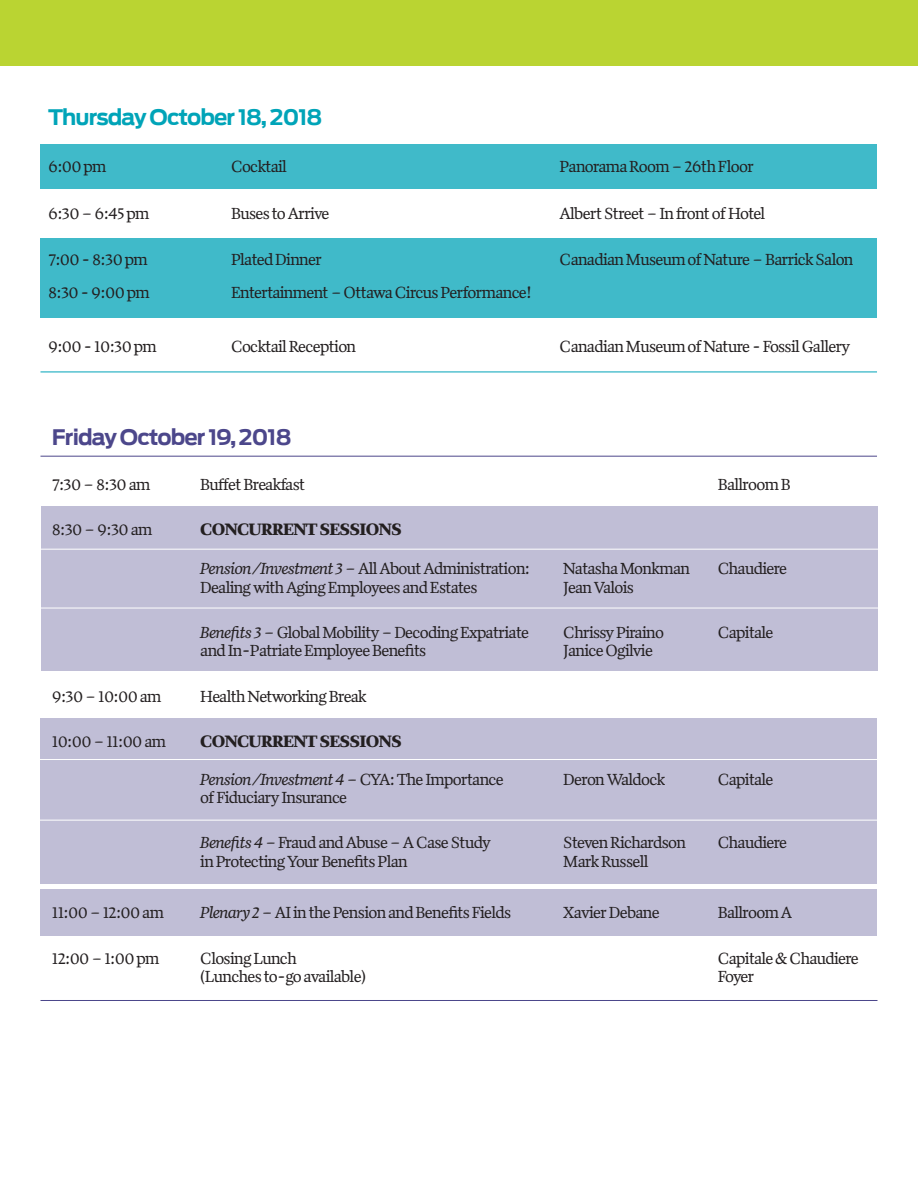
<style>
.page{position:relative;width:918px;height:1188px;background:#fff}
.page>*{position:absolute;margin:0;border:0;box-sizing:border-box;transform-origin:0 0}
.t1{font:700 21.45px "Antenna";letter-spacing:-.04em;color:#00a4b8}
.t2{font:700 21.45px "Antenna";letter-spacing:-.04em;color:#4c478b}
.t3{font:16.5px "Quiosco";letter-spacing:-.04em;color:#231f20}
.t4{font:italic 16.5px "Quiosco";letter-spacing:-.04em;color:#231f20}
.t5{font:700 16.5px "Quiosco";letter-spacing:-.04em;color:#231f20}
.s1{font-style:italic}
.s2{font-style:normal}
</style>
<div class="page">
<div style="left:40px;top:145px;width:838px;height:44px;background:#40bac9"></div>
<div style="left:40px;top:238px;width:838px;height:80px;background:#40bac9"></div>
<div style="left:41px;top:506px;width:837px;height:165px;background:#c0bed6"></div>
<div style="left:40px;top:718px;width:838px;height:165px;background:#c0bed6"></div>
<div style="left:40px;top:889px;width:838px;height:47px;background:#c0bed6"></div>
<div style="left:0;top:0;width:918px;height:65px;background:#bad432"></div>
<hr style="left:40px;top:456px;width:837px;height:1px;background:#4c478b">
<hr style="left:40px;top:372px;width:837px;height:1px;background:#00a4b8">
<hr style="left:40px;top:1000px;width:838px;height:1px;background:#4c478b">
<hr style="left:30px;top:549px;width:858px;height:1px;background:#fff">
<hr style="left:30px;top:759px;width:858px;height:1px;background:#fff">
<hr style="left:30px;top:608px;width:858px;height:1px;background:#fff">
<hr style="left:30px;top:820px;width:858px;height:1px;background:#fff">
<p class="t1" style="left:48px;top:104px;width:276px">Thursday October 18, 2018</p>
<p class="t3" style="left:48px;top:156px;width:60px">6:00 pm</p>
<p class="t3" style="left:231px;top:156px;width:57px">Cocktail</p>
<p class="t3" style="left:560px;top:156px;width:196px">Panorama Room – 26th Floor</p>
<p class="t3" style="left:48px;top:203px;width:103px">6:30 – 6:45 pm</p>
<p class="t3" style="left:231px;top:203px;width:100px">Buses to Arrive</p>
<p class="t3" style="left:560px;top:203px;width:207px">Albert Street – In front of Hotel</p>
<p class="t3" style="left:48px;top:249px;width:101px">7:00 - 8:30 pm</p>
<p class="t3" style="left:231px;top:249px;width:92px">Plated Dinner</p>
<p class="t3" style="left:560px;top:249px;width:295px">Canadian Museum of Nature – Barrick Salon</p>
<p class="t3" style="left:48px;top:282px;width:103px">8:30 - 9:00 pm</p>
<p class="t3" style="left:231px;top:282px;width:302px">Entertainment – Ottawa Circus Performance!</p>
<p class="t3" style="left:48px;top:335px;width:110px">9:00 - 10:30 pm</p>
<p class="t3" style="left:231px;top:335px;width:127px">Cocktail Reception</p>
<p class="t3" style="left:560px;top:335px;width:292px">Canadian Museum of Nature - Fossil Gallery</p>
<p class="t2" style="left:52px;top:424px;width:241px">Friday October 19, 2018</p>
<p class="t3" style="left:52px;top:474px;width:100px">7:30 – 8:30 am</p>
<p class="t3" style="left:200px;top:474px;width:107px">Buffet Breakfast</p>
<p class="t3" style="left:718px;top:474px;width:74px">Ballroom B</p>
<p class="t3" style="left:52px;top:519px;width:102px">8:30 – 9:30 am</p>
<p class="t5" style="left:200px;top:519px;width:203px">CONCURRENT SESSIONS</p>
<p class="t3" style="left:200px;top:557px;width:331px"><span class="s1">Pension/Investment 3 –</span> All About Administration:</p>
<p class="t3" style="left:563px;top:557px;width:128px">Natasha Monkman</p>
<p class="t3" style="left:718px;top:557px;width:71px">Chaudiere</p>
<p class="t3" style="left:200px;top:577px;width:279px">Dealing with Aging Employees and Estates</p>
<p class="t3" style="left:563px;top:577px;width:72px">Jean Valois</p>
<p class="t3" style="left:200px;top:622px;width:330px"><span class="s1">Benefits 3 –</span> Global Mobility – Decoding Expatriate</p>
<p class="t3" style="left:563px;top:622px;width:102px">Chrissy Piraino</p>
<p class="t3" style="left:718px;top:622px;width:57px">Capitale</p>
<p class="t3" style="left:200px;top:640px;width:228px">and In-Patriate Employee Benefits</p>
<p class="t3" style="left:563px;top:640px;width:91px">Janice Ogilvie</p>
<p class="t3" style="left:52px;top:685px;width:111px">9:30 – 10:00 am</p>
<p class="t3" style="left:200px;top:685px;width:168px">Health Networking Break</p>
<p class="t3" style="left:52px;top:731px;width:116px">10:00 – 11:00 am</p>
<p class="t5" style="left:200px;top:730px;width:203px">CONCURRENT SESSIONS</p>
<p class="t4" style="left:200px;top:769px;width:305px">Pension/Investment 4 – <span class="s2">CYA: The Importance</span></p>
<p class="t3" style="left:563px;top:769px;width:104px">Deron Waldock</p>
<p class="t3" style="left:718px;top:769px;width:57px">Capitale</p>
<p class="t3" style="left:200px;top:787px;width:148px">of Fiduciary Insurance</p>
<p class="t3" style="left:200px;top:832px;width:292px"><span class="s1">Benefits 4 –</span> Fraud and Abuse – A Case Study</p>
<p class="t3" style="left:563px;top:832px;width:124px">Steven Richardson</p>
<p class="t3" style="left:718px;top:832px;width:71px">Chaudiere</p>
<p class="t3" style="left:200px;top:850px;width:209px">in Protecting Your Benefits Plan</p>
<p class="t3" style="left:563px;top:850px;width:87px">Mark Russell</p>
<p class="t3" style="left:52px;top:902px;width:114px">11:00 – 12:00 am</p>
<p class="t3" style="left:200px;top:902px;width:313px"><span class="s1">Plenary 2 –</span> AI in the Pension and Benefits Fields</p>
<p class="t3" style="left:563px;top:902px;width:98px">Xavier Debane</p>
<p class="t3" style="left:718px;top:902px;width:76px">Ballroom A</p>
<p class="t3" style="left:52px;top:947px;width:109px">12:00 – 1:00 pm</p>
<p class="t3" style="left:200px;top:947px;width:98px">Closing Lunch</p>
<p class="t3" style="left:718px;top:947px;width:143px">Capitale &amp; Chaudiere</p>
<p class="t3" style="left:200px;top:966px;width:167px">(Lunches to-go available)</p>
<p class="t3" style="left:718px;top:966px;width:38px">Foyer</p>
</div>
